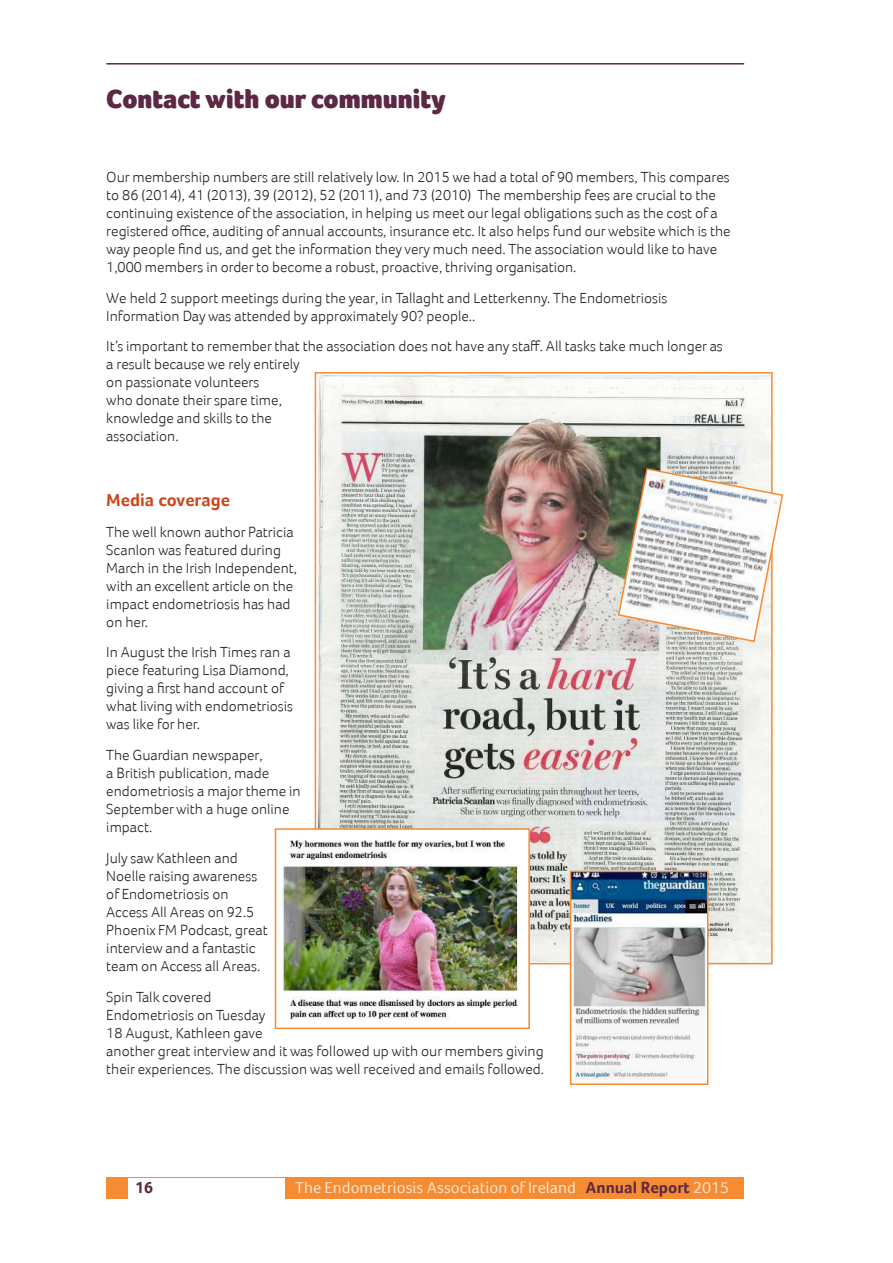
<style>
.page{position:relative;width:893px;height:1263px;background:#fff}
.page>*{position:absolute;margin:0;border:0;box-sizing:border-box;transform-origin:0 0}
.t1{font:900 27px "Foco";color:#5c2844}
.t2{font:700 18px "Foco";color:#ce461b}
.t3{font:16.5px "Foco";color:#fee1c8}
.t4{font:700 16.5px "Foco";color:#5c2844}
.t5{font:300 15px/18px "Foco";color:#231f20}
.s1{font-weight:700;color:#5c2844}
</style>
<div class="page">
<hr style="left:106px;top:63px;width:638px;height:2px;background:#5c2844">
<div style="left:286px;top:1178px;width:458px;height:21px;background:#f58b32"></div>
<div style="left:106px;top:1178px;width:22px;height:21px;background:#f58b32"></div>
<hr style="left:106px;top:1177px;width:638px;height:1px;background:#f58b32">
<img style="left:318px;top:375px;width:452px;height:586px">
<img style="left:278px;top:831px;width:249px;height:189px">
<div style="left:275px;top:828px;width:255px;height:201px;border:2px solid #f58b32"></div>
<img style="left:573px;top:874px;width:132px;height:206px">
<div style="left:570px;top:871px;width:138px;height:214px;border:2px solid #f58b32"></div>
<svg style="left:617px;top:467px;width:167px;height:176px"></svg>
<h1 class="t1" style="left:106px;top:84px;width:341px">Contact with our community</h1>
<p class="t5" style="left:106px;top:168px;width:626px">Our membership numbers are still relatively low. In 2015 we had a total of 90 members, This compares to 86 (2014), 41 (2013), 39 (2012), 52 (2011), and 73 (2010) The membership fees are crucial to the continuing existence of the association, in helping us meet our legal obligations such as the cost of a registered office, auditing of annual accounts, insurance etc. It also helps fund our website which is the way people find us, and get the information they very much need. The association would like to have 1,000 members in order to become a robust, proactive, thriving organisation.</p>
<p class="t5" style="left:106px;top:288px;width:563px">We held 2 support meetings during the year, in Tallaght and Letterkenny. The Endometriosis<br>Information Day was attended by approximately 90? people..</p>
<p class="t5" style="left:106px;top:337px;width:618px">It’s important to remember that the association does not have any staff. All tasks take much longer as a result because we rely entirely<br>on passionate volunteers<br>who donate their spare time,<br>knowledge and skills to the<br>association.</p>
<p class="t2" style="left:106px;top:489px;width:125px">Media coverage</p>
<p class="t5" style="left:106px;top:522px;width:192px">The well known author Patricia<br>Scanlon was featured during<br>March in the Irish Independent, with an excellent article on the impact endometriosis has had on her.</p>
<p class="t5" style="left:106px;top:643px;width:188px">In August the Irish Times ran a piece featuring Lisa Diamond, giving a first hand account of what living with endometriosis was like for her.</p>
<p class="t5" style="left:106px;top:746px;width:196px">The Guardian newspaper,<br>a British publication, made endometriosis a major theme in<br>September with a huge online impact.</p>
<p class="t5" style="left:106px;top:849px;width:163px">July saw Kathleen and<br>Noelle raising awareness of Endometriosis on<br>Access All Areas on 92.5<br>Phoenix FM Podcast, great interview and a fantastic team on Access all Areas.</p>
<p class="t5" style="left:106px;top:987px;width:439px">Spin Talk covered<br>Endometriosis on Tuesday<br>18 August, Kathleen gave<br>another great interview and it was followed up with our members giving their experiences. The discussion was well received and emails followed.</p>
<p class="t4" style="left:135px;top:1178px;width:20px">16</p>
<p class="t3" style="left:295px;top:1178px;width:436px">The Endometriosis Association of Ireland <span class="s1">Annual Report</span> 2015</p>
</div>
